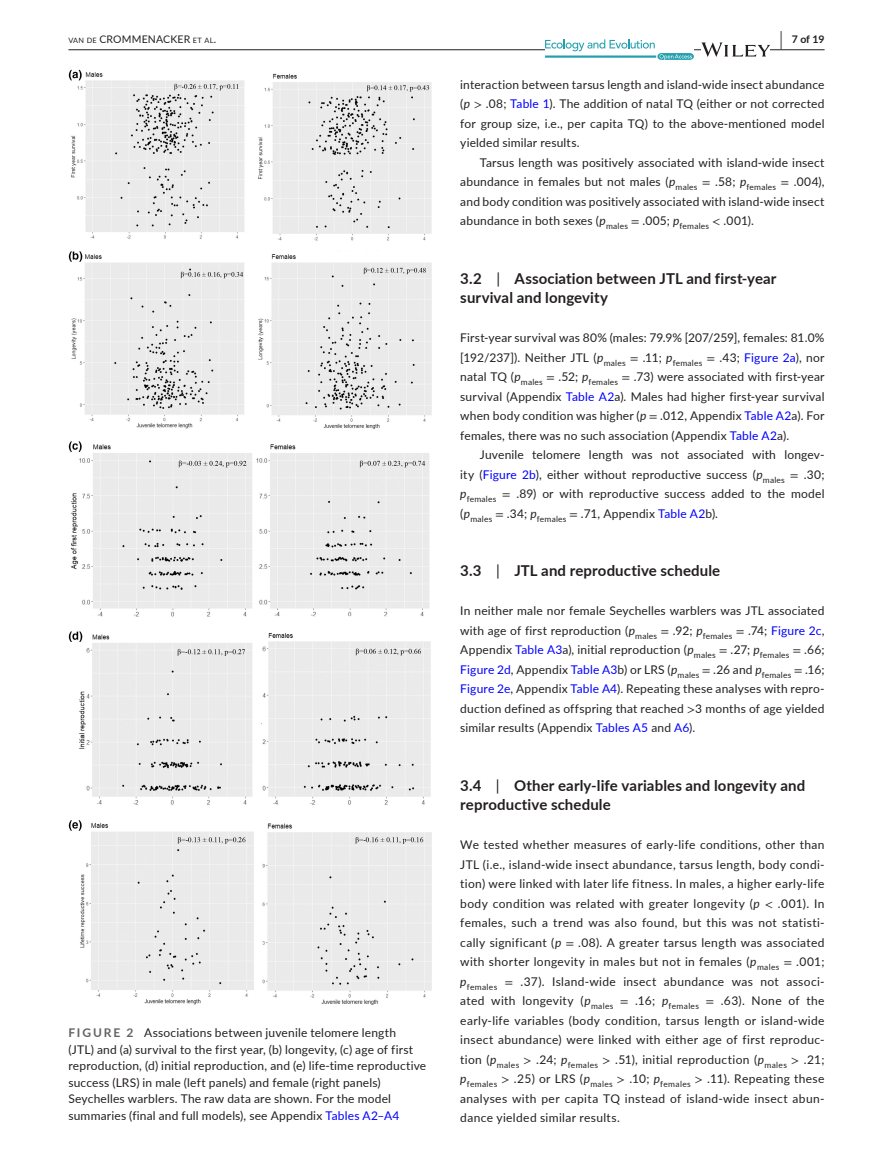
<style>
.page{position:relative;width:893px;height:1174px;background:#fff}
.page>*{position:absolute;margin:0;border:0;box-sizing:border-box;transform-origin:0 0}
.t1{font:700 15px/19.5px "Lato";letter-spacing:.01em;color:#231f20}
.t2{font:12px/19.5px "Lato";letter-spacing:.015em;color:#231f20;text-align:justify}
.t3{font:10.5px "Lato";letter-spacing:.015em;color:#231f20}
.t4{font:700 10.5px "Lato";color:#231f20}
.s1{font-size:7.35px}
.s2{font-size:19.5px}
.s3{font-style:italic}
.s4{font-family:"STIX"}
.s5{color:#00f}
.s6{font-weight:400}
.s7{font-weight:700;color:#636366}
</style>
<div class="page">
<hr style="left:68px;top:49px;width:756px;height:1px;background:#231f20">
<svg style="left:545px;top:39px;width:149px;height:21px"></svg>
<svg style="left:701px;top:42px;width:69px;height:15px"></svg>
<img style="left:68px;top:69px;width:364px;height:936px">
<p class="t3" style="left:68px;top:31px;width:82px"><span class="s1">VAN DE</span> CROMMENA</p>
<p class="t3" style="left:163px;top:31px;width:55px">CKER <span class="s1">ET AL</span>.</p>
<p class="t4" style="left:780px;top:31px;width:46px"><span class="s2">|</span> 7 of 19</p>
<p class="t2" style="left:460px;top:74px;width:366px">interaction between tarsus length and island-wide insect abundance (<span class="s3">p</span> <span class="s4">&gt;</span> .08; <span class="s5">Table 1</span>). The addition of natal TQ (either or not corrected for group size, i.e., per capita TQ) to the above-mentioned model yielded similar results.</p>
<p class="t2" style="left:460px;top:152px;width:366px;text-indent:20px">Tarsus length was positively associated with island-wide insect abundance in females but not males (<span class="s3">p</span><sub>males</sub> <span class="s4">=</span> .58; <span class="s3">p</span><sub>females</sub> <span class="s4">=</span> .004), and body condition was positively associated with island-wide insect abundance in both sexes (<span class="s3">p</span><sub>males</sub> <span class="s4">=</span> .005; <span class="s3">p</span><sub>females</sub> <span class="s4">&lt;</span> .001).</p>
<p class="t1" style="left:460px;top:268px;width:318px">3.2 <span class="s6">|</span> Association between JTL and first-year survival and longevity</p>
<p class="t2" style="left:460px;top:327px;width:366px">First-year survival was 80% (males: 79.9% [207/259], females: 81.0% [192/237]). Neither JTL (<span class="s3">p</span><sub>males</sub> <span class="s4">=</span> .11; <span class="s3">p</span><sub>females</sub> <span class="s4">=</span> .43; <span class="s5">Figure 2a</span>), nor natal TQ (<span class="s3">p</span><sub>males</sub> <span class="s4">=</span> .52; <span class="s3">p</span><sub>females</sub> <span class="s4">=</span> .73) were associated with first-year survival (Appendix <span class="s5">Table A2</span>a). Males had higher first-year survival when body condition was higher (<span class="s3">p</span> <span class="s4">=</span> .012, Appendix <span class="s5">Table A2</span>a). For females, there was no such association (Appendix <span class="s5">Table A2</span>a).</p>
<p class="t2" style="left:460px;top:444px;width:366px;text-indent:20px">Juvenile telomere length was not associated with longev&shy;ity (<span class="s5">Figure 2b</span>), either without reproductive success (<span class="s3">p</span><sub>males</sub> <span class="s4">=</span> .30; <span class="s3">p</span><sub>females</sub> <span class="s4">=</span> .89) or with reproductive success added to the model (<span class="s3">p</span><sub>males</sub> <span class="s4">=</span> .34; <span class="s3">p</span><sub>females</sub> <span class="s4">=</span> .71, Appendix <span class="s5">Table A2</span>b).</p>
<p class="t2" style="left:68px;top:1024px;width:359px;line-height:16.5px;text-align:left"><span class="s7">FIGURE 2</span> Associations between juvenile telomere length<br>(JTL) and (a) survival to the first year, (b) longevity, (c) age of first reproduction, (d) initial reproduction, and (e) life-time reproductive success (LRS) in male (left panels) and female (right panels)<br>Seychelles warblers. The raw data are shown. For the model summaries (final and full models), see Appendix <span class="s5">Tables A2–A4</span></p>
<p class="t1" style="left:460px;top:560px;width:261px">3.3 <span class="s6">|</span> JTL and reproductive schedule</p>
<p class="t2" style="left:460px;top:600px;width:366px">In neither male nor female Seychelles warblers was JTL associated with age of first reproduction (<span class="s3">p</span><sub>males</sub> <span class="s4">=</span> .92; <span class="s3">p</span><sub>females</sub> <span class="s4">=</span> .74; <span class="s5">Figure 2c</span>, Appendix <span class="s5">Table A3</span>a), initial reproduction (<span class="s3">p</span><sub>males</sub> <span class="s4">=</span> .27; <span class="s3">p</span><sub>females</sub> <span class="s4">=</span> .66; <span class="s5">Figure 2d</span>, Appendix <span class="s5">Table A3</span>b) or LRS (<span class="s3">p</span><sub>males</sub> <span class="s4">=</span> .26 and <span class="s3">p</span><sub>females</sub> <span class="s4">=</span> .16; <span class="s5">Figure 2e</span>, Appendix <span class="s5">Table A4</span>). Repeating these analyses with repro&shy;duction defined as offspring that reached <span class="s4">&gt;</span>3 months of age yielded similar results (Appendix <span class="s5">Tables A5</span> and <span class="s5">A6</span>).</p>
<p class="t1" style="left:460px;top:775px;width:346px">3.4 <span class="s6">|</span> Other early-life variables and longevity and reproductive schedule</p>
<p class="t2" style="left:460px;top:834px;width:366px">We tested whether measures of early-life conditions, other than JTL (i.e., island-wide insect abundance, tarsus length, body condi&shy;tion) were linked with later life fitness. In males, a higher early-life body condition was related with greater longevity (<span class="s3">p</span> <span class="s4">&lt;</span> .001). In females, such a trend was also found, but this was not statisti&shy;cally significant (<span class="s3">p</span> <span class="s4">=</span> .08). A greater tarsus length was associated with shorter longevity in males but not in females (<span class="s3">p</span><sub>males</sub> <span class="s4">=</span> .001; <span class="s3">p</span><sub>females</sub> <span class="s4">=</span> .37). Island-wide insect abundance was not associ&shy;ated with longevity (<span class="s3">p</span><sub>males</sub> <span class="s4">=</span> .16; <span class="s3">p</span><sub>females</sub> <span class="s4">=</span> .63). None of the early-life variables (body condition, tarsus length or island-wide insect abundance) were linked with either age of first reproduc&shy;tion (<span class="s3">p</span><sub>males</sub> <span class="s4">&gt;</span> .24; <span class="s3">p</span><sub>females</sub> <span class="s4">&gt;</span> .51), initial reproduction (<span class="s3">p</span><sub>males</sub> <span class="s4">&gt;</span> .21; <span class="s3">p</span><sub>females</sub> <span class="s4">&gt;</span> .25) or LRS (<span class="s3">p</span><sub>males</sub> <span class="s4">&gt;</span> .10; <span class="s3">p</span><sub>females</sub> <span class="s4">&gt;</span> .11). Repeating these analyses with per capita TQ instead of island-wide insect abun&shy;dance yielded similar results.</p>
</div>
